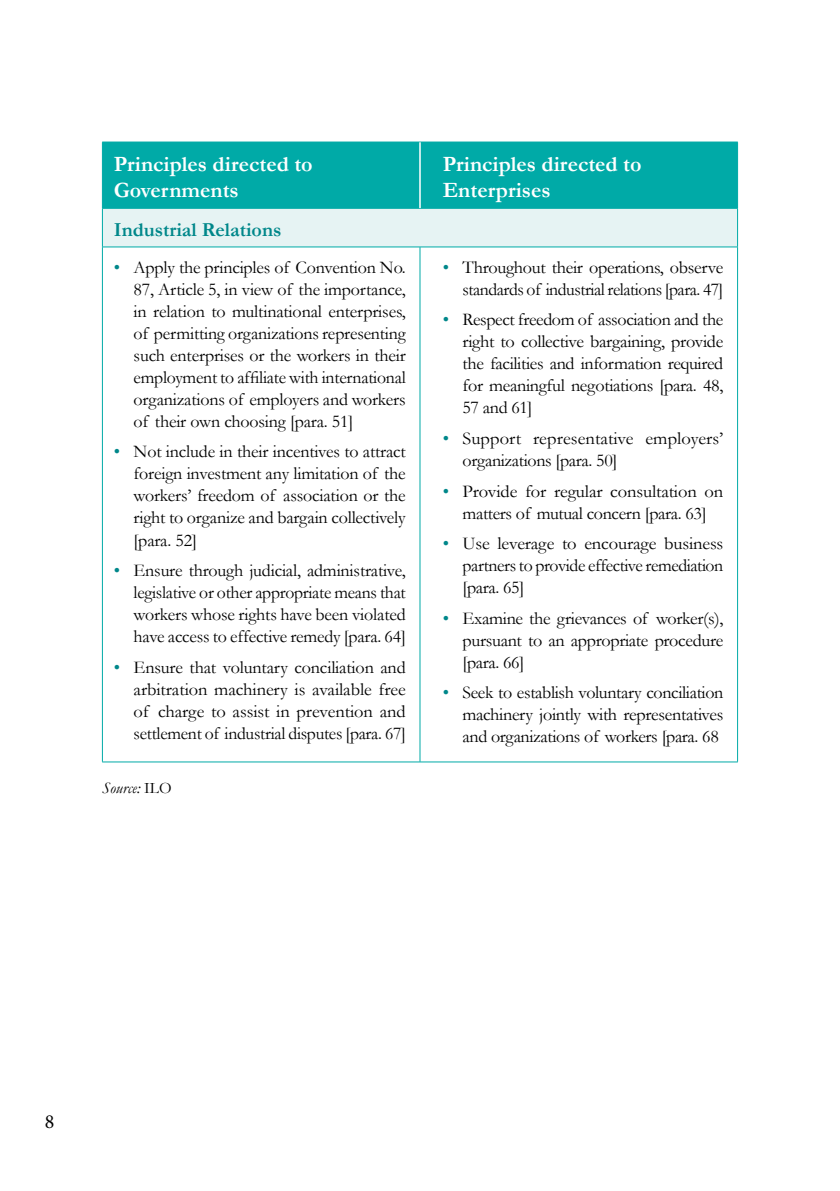
<style>
.page{position:relative;width:840px;height:1191px;background:#fff}
.page>*{position:absolute;margin:0;border:0;box-sizing:border-box;transform-origin:0 0}
.t1{font:700 22px/26.4px "Garamond";color:#fff}
.t2{font:700 20px "Garamond";color:#00878a}
.t3{font:20px "Minion Pro";color:#000}
.t4{font:18px/22px "Garamond";letter-spacing:-.02em;color:#000;text-align:justify}
.t5{font:18px/22px "Garamond";color:#000}
.t6{font:italic 16px "Garamond";color:#000}
.s1{color:#00878a}
.s2{font-style:normal}
</style>
<div class="page">
<div style="left:103px;top:143px;width:633px;height:65px;background:#00aaa7"></div>
<div style="left:102px;top:208px;width:635px;height:39px;background:#e6f3f3"></div>
<hr style="left:102px;top:142px;width:318px;height:1px;background:#00aaa7">
<hr style="left:102px;top:142px;width:1px;height:66px;background:#00aaa7">
<hr style="left:420px;top:142px;width:317px;height:1px;background:#00aaa7">
<hr style="left:736px;top:142px;width:1px;height:66px;background:#00aaa7">
<hr style="left:102px;top:208px;width:318px;height:1px;background:#00aaa7">
<hr style="left:102px;top:209px;width:1px;height:38px;background:#00aaa7">
<hr style="left:420px;top:208px;width:317px;height:1px;background:#00aaa7">
<hr style="left:736px;top:209px;width:1px;height:38px;background:#00aaa7">
<hr style="left:102px;top:761px;width:318px;height:1px;background:#00aaa7">
<hr style="left:420px;top:761px;width:317px;height:1px;background:#00aaa7">
<hr style="left:102px;top:247px;width:318px;height:1px;background:#00aaa7">
<hr style="left:102px;top:247px;width:1px;height:514px;background:#00aaa7">
<hr style="left:420px;top:247px;width:317px;height:1px;background:#00aaa7">
<hr style="left:419px;top:247px;width:1px;height:514px;background:#00aaa7">
<hr style="left:736px;top:247px;width:1px;height:514px;background:#00aaa7">
<hr style="left:419px;top:142px;width:1px;height:66px;background:#fff">
<p class="t1" style="left:114px;top:150px;width:200px">Principles directed to<br>Governments</p>
<p class="t1" style="left:442px;top:150px;width:200px">Principles directed to<br>Enterprises</p>
<p class="t2" style="left:114px;top:216px;width:169px">Industrial Relations</p>
<p class="t4" style="left:133px;top:256px;width:273px;text-indent:-20px"><span class="s1">•</span> Apply the principles of Convention No.<br>87, Article 5, in view of the importance, in relation to multinational enterprises, of permitting organizations representing such enterprises or the workers in their employment to affiliate with international organizations of employers and workers of their own choosing [para. 51]</p>
<p class="t4" style="left:133px;top:440px;width:273px;text-indent:-20px"><span class="s1">•</span> Not include in their incentives to attract foreign investment any limitation of the workers’ freedom of association or the right to organize and bargain collectively [para. 52]</p>
<p class="t4" style="left:133px;top:559px;width:273px;text-indent:-20px"><span class="s1">•</span> Ensure through judicial, administrative, legislative or other appropriate means that workers whose rights have been violated have access to effective remedy [para. 64]</p>
<p class="t4" style="left:133px;top:655px;width:273px;text-indent:-20px"><span class="s1">•</span> Ensure that voluntary conciliation and arbitration machinery is available free of charge to assist in prevention and settlement of industrial disputes [para. 67]</p>
<p class="t4" style="left:442px;top:256px;width:282px;text-align:right"><span class="s1">•</span> Throughout their operations, observe standards of industrial relations [para. 47]</p>
<p class="t4" style="left:462px;top:308px;width:262px;text-indent:-20px"><span class="s1">•</span> Respect freedom of association and the right to collective bargaining, provide the facilities and information required for meaningful negotiations [para. 48, 57 and 61]</p>
<p class="t5" style="left:462px;top:427px;width:262px;text-indent:-20px"><span class="s1">•</span> Support representative employers’ organizations [para. 50]</p>
<p class="t4" style="left:442px;top:479px;width:282px;text-align:center"><span class="s1">•</span> Provide for regular consultation on matters of mutual concern [para. 63]</p>
<p class="t4" style="left:462px;top:532px;width:262px;text-indent:-20px"><span class="s1">•</span> Use leverage to encourage business partners to provide effective remediation [para. 65]</p>
<p class="t4" style="left:462px;top:606px;width:262px;text-indent:-20px"><span class="s1">•</span> Examine the grievances of worker(s), pursuant to an appropriate procedure [para. 66]</p>
<p class="t4" style="left:462px;top:681px;width:262px;text-indent:-20px"><span class="s1">•</span> Seek to establish voluntary conciliation machinery jointly with representatives and organizations of workers [para. 68</p>
<p class="t6" style="left:102px;top:777px;width:71px">Source: <span class="s2">ILO</span></p>
<p class="t3" style="left:45px;top:1108px;width:11px">8</p>
</div>
